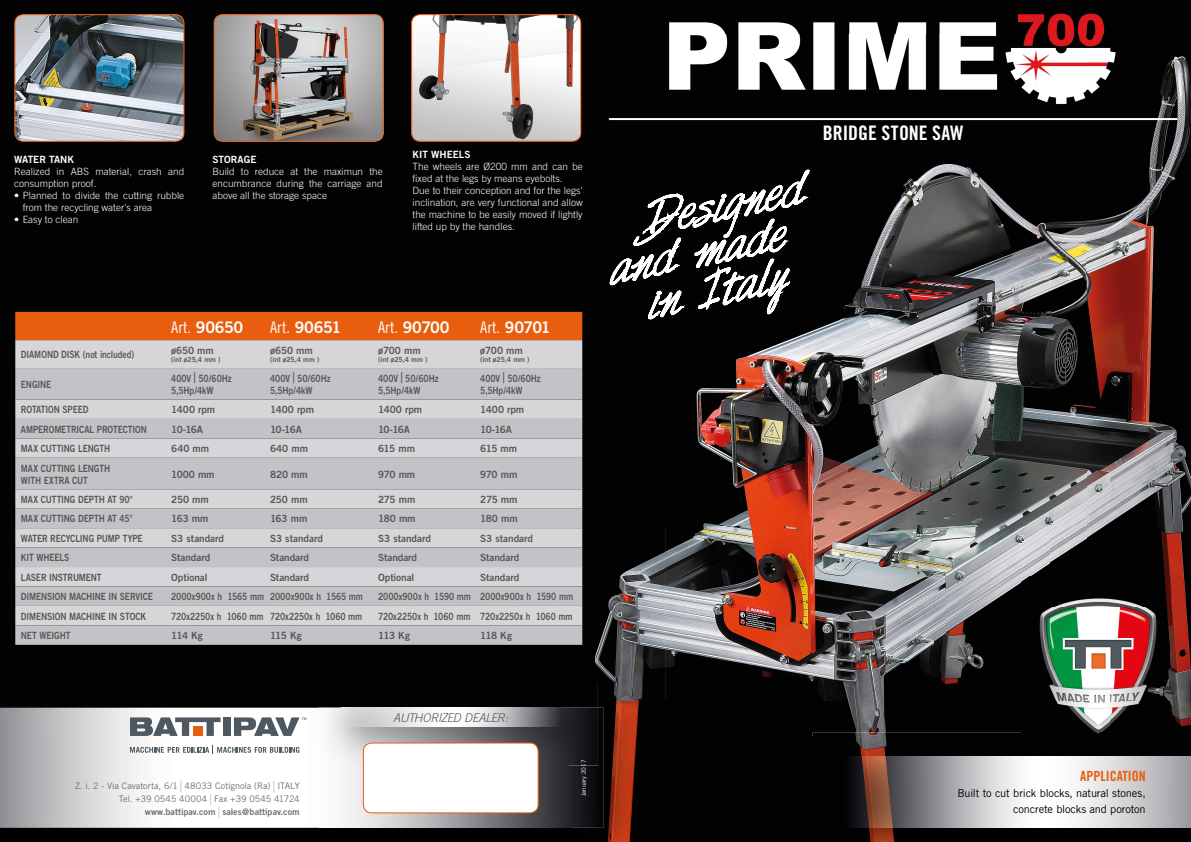
<style>
.page{position:relative;width:1191px;height:842px;background:#fff}
.page>*{position:absolute;margin:0;border:0;box-sizing:border-box;transform-origin:0 0}
.t1{font:20px "Trade Gothic Bold Cond Twenty";color:#fff}
.t2{font:16px "Trade Gothic Bold Two";letter-spacing:-.025em;color:#fff}
.t3{font:14px "Trade Gothic Bold Cond Twenty";color:#e85e0e}
.t4{font:italic 300 12px "Trade Gothic";letter-spacing:-.04em;color:#575756}
.t5{font:11px/16px "Trade Gothic";letter-spacing:-.015em;color:#000;text-align:right}
.t6{font:10px/12px "Trade Gothic Bold Two";letter-spacing:-.01em;color:#575756;scale:.85 1}
.t7{font:300 10px/12px "Trade Gothic";color:#fff}
.t8{font:10px "Trade Gothic Bold Two";letter-spacing:-.01em;color:#575756}
.t9{font:10px "Trade Gothic Bold Two";color:#fff}
.t10{font:9px/13px "Trade Gothic";letter-spacing:-.005em;color:#706f6f;text-align:right}
.t11{font:9px "Trade Gothic Bold Two";color:#706f6f}
.t12{font:7px "Trade Gothic Bold Two";letter-spacing:.005em;color:#575756}
.t13{font:6px "Trade Gothic";color:#fff}
.s1{font-family:"Trade Gothic Cond Eighteen"}
.s2{font-size:15px}
.s3{font-size:15.3px}
.s4{font-family:"Trade Gothic";font-size:15.3px}
</style>
<div class="page">
<div style="left:0;top:0;width:245px;height:683px;background:#020203"></div>
<img style="left:245px;top:0;width:946px;height:35px">
<img style="left:350px;top:35px;width:735px;height:491px">
<img style="left:1085px;top:35px;width:106px;height:561px">
<div style="left:245px;top:142px;width:105px;height:541px;background:#020203"></div>
<img style="left:350px;top:526px;width:315px;height:176px">
<img style="left:665px;top:526px;width:280px;height:211px">
<img style="left:945px;top:526px;width:105px;height:206px">
<img style="left:1050px;top:526px;width:36px;height:51px">
<img style="left:1169px;top:596px;width:22px;height:136px">
<div style="left:642px;top:702px;width:23px;height:140px;background:#020202"></div>
<div style="left:665px;top:737px;width:147px;height:105px;background:#020203"></div>
<svg style="left:608px;top:169px;width:218px;height:151px"></svg>
<hr style="left:609px;top:118px;width:567px;height:2px;background:#fff">
<svg style="left:1021px;top:577px;width:148px;height:155px;background:#57504a"></svg>
<img style="left:812px;top:732px;width:379px;height:110px">
<img style="left:837px;top:757px;width:354px;height:71px">
<img style="left:0;top:683px;width:319px;height:145px">
<img style="left:571px;top:683px;width:71px;height:159px">
<div style="left:0;top:828px;width:571px;height:14px;background:#010102"></div>
<img style="left:568px;top:708px;width:35px;height:120px">
<img style="left:341px;top:765px;width:227px;height:63px">
<img style="left:318px;top:683px;width:280px;height:82px">
<img style="left:342px;top:708px;width:218px;height:19px">
<div style="left:363px;top:743px;width:175px;height:70px;background:#fff;border-radius:9px"></div>
<div style="left:363px;top:742px;width:175px;height:71px;border:1px solid #e85e0e;border-radius:9px"></div>
<svg style="left:130px;top:717px;width:91px;height:19px"></svg>
<div style="left:223px;top:717px;width:7px;height:19px;background:#4d5860"></div>
<div style="left:193px;top:726px;width:9px;height:10px;background:#e85e0e"></div>
<svg style="left:234px;top:717px;width:72px;height:19px"></svg>
<svg style="left:130px;top:745px;width:169px;height:9px"></svg>
<div style="left:15px;top:312px;width:567px;height:28px;background:#e85e0e"></div>
<div style="left:15px;top:340px;width:567px;height:28px;background:#d6d6d9"></div>
<svg style="left:15px;top:368px;width:567px;height:277px;background:#c8c8cb"></svg>
<img style="left:15px;top:15px;width:169px;height:126px">
<div style="left:14px;top:14px;width:170px;height:128px;border:1px solid #e85e0e;border-radius:9px"></div>
<img style="left:214px;top:15px;width:169px;height:126px">
<div style="left:214px;top:14px;width:170px;height:128px;border:1px solid #e85e0e;border-radius:9px"></div>
<img style="left:412px;top:15px;width:169px;height:126px">
<div style="left:411px;top:14px;width:170px;height:128px;border:1px solid #e85e0e;border-radius:9px"></div>
<p class="t9" style="left:14px;top:153px;width:61px">WATER TANK</p>
<p class="t7" style="left:14px;top:165px;width:172px">Realized in ABS material, crash and consumption proof.</p>
<p class="t7" style="left:23px;top:189px;width:163px;text-indent:-8px">• Planned to divide the cutting rubble from the recycling water's area</p>
<p class="t7" style="left:14px;top:213px;width:66px">• Easy to clean</p>
<p class="t9" style="left:212px;top:153px;width:45px">STORAGE</p>
<p class="t7" style="left:212px;top:165px;width:172px;text-align:justify">Build to reduce at the maximun the encumbrance during the carriage and above all the storage space</p>
<p class="t9" style="left:412px;top:149px;width:60px">KIT WHEELS</p>
<p class="t7" style="left:412px;top:161px;width:172px">The wheels are Ø200 mm and can be fixed at the legs by means eyebolts.<br>Due to their conception and for the legs' inclination, are very functional and allow the machine to be easily moved if lightly lifted up by the handles.</p>
<h2 class="t2" style="left:171px;top:317px;width:74px"><span class="s1">Art.</span> 90650</h2>
<h2 class="t2" style="left:270px;top:317px;width:73px"><span class="s1">Art.</span> 90651</h2>
<h2 class="t2" style="left:378px;top:317px;width:73px"><span class="s1">Art.</span> 90700</h2>
<h2 class="t2" style="left:480px;top:317px;width:72px"><span class="s1">Art.</span> 90701</h2>
<p class="t6" style="left:21px;top:348px;width:135px">DIAMOND DISK (not included)</p>
<p class="t8" style="left:171px;top:344px;width:44px">ø650 mm</p>
<p class="t12" style="left:171px;top:355px;width:51px">(int ø25,4 mm )</p>
<p class="t8" style="left:270px;top:344px;width:44px">ø650 mm</p>
<p class="t12" style="left:270px;top:355px;width:51px">(int ø25,4 mm )</p>
<p class="t8" style="left:378px;top:344px;width:44px">ø700 mm</p>
<p class="t12" style="left:378px;top:355px;width:51px">(int ø25,4 mm )</p>
<p class="t8" style="left:480px;top:344px;width:44px">ø700 mm</p>
<p class="t12" style="left:480px;top:355px;width:51px">(int ø25,4 mm )</p>
<p class="t6" style="left:21px;top:378px;width:37px">ENGINE</p>
<p class="t6" style="left:171px;top:372px;width:73px">400V <span class="s2">|</span> 50/60Hz<br>5,5Hp/4kW</p>
<p class="t6" style="left:270px;top:372px;width:73px">400V <span class="s2">|</span> 50/60Hz<br>5,5Hp/4kW</p>
<p class="t6" style="left:378px;top:372px;width:73px">400V <span class="s2">|</span> 50/60Hz<br>5,5Hp/4kW</p>
<p class="t6" style="left:480px;top:372px;width:73px">400V <span class="s2">|</span> 50/60Hz<br>5,5Hp/4kW</p>
<p class="t6" style="left:21px;top:403px;width:81px">ROTATION SPEED</p>
<p class="t8" style="left:171px;top:403px;width:46px">1400 rpm</p>
<p class="t8" style="left:270px;top:403px;width:46px">1400 rpm</p>
<p class="t8" style="left:378px;top:403px;width:46px">1400 rpm</p>
<p class="t8" style="left:480px;top:403px;width:46px">1400 rpm</p>
<p class="t6" style="left:21px;top:423px;width:150px">AMPEROMETRICAL PROTECTION</p>
<p class="t8" style="left:171px;top:423px;width:33px">10-16A</p>
<p class="t8" style="left:270px;top:423px;width:33px">10-16A</p>
<p class="t8" style="left:378px;top:423px;width:33px">10-16A</p>
<p class="t8" style="left:480px;top:423px;width:33px">10-16A</p>
<p class="t6" style="left:21px;top:442px;width:106px">MAX CUTTING LENGTH</p>
<p class="t8" style="left:171px;top:442px;width:39px">640 mm</p>
<p class="t8" style="left:270px;top:442px;width:39px">640 mm</p>
<p class="t8" style="left:378px;top:442px;width:38px">615 mm</p>
<p class="t8" style="left:480px;top:442px;width:38px">615 mm</p>
<p class="t6" style="left:21px;top:462px;width:106px">MAX CUTTING LENGTH<br>WITH EXTRA CUT</p>
<p class="t8" style="left:171px;top:468px;width:45px">1000 mm</p>
<p class="t8" style="left:270px;top:468px;width:39px">820 mm</p>
<p class="t8" style="left:378px;top:468px;width:39px">970 mm</p>
<p class="t8" style="left:480px;top:468px;width:39px">970 mm</p>
<p class="t6" style="left:21px;top:493px;width:133px">MAX CUTTING DEPTH AT 90°</p>
<p class="t8" style="left:171px;top:493px;width:39px">250 mm</p>
<p class="t8" style="left:270px;top:493px;width:39px">250 mm</p>
<p class="t8" style="left:378px;top:493px;width:39px">275 mm</p>
<p class="t8" style="left:480px;top:493px;width:39px">275 mm</p>
<p class="t6" style="left:21px;top:513px;width:133px">MAX CUTTING DEPTH AT 45°</p>
<p class="t8" style="left:171px;top:513px;width:39px">163 mm</p>
<p class="t8" style="left:270px;top:513px;width:39px">163 mm</p>
<p class="t8" style="left:378px;top:513px;width:39px">180 mm</p>
<p class="t8" style="left:480px;top:513px;width:39px">180 mm</p>
<p class="t6" style="left:21px;top:532px;width:145px">WATER RECYCLING PUMP TYPE</p>
<p class="t8" style="left:171px;top:532px;width:54px">S3 standard</p>
<p class="t8" style="left:270px;top:532px;width:54px">S3 standard</p>
<p class="t8" style="left:378px;top:532px;width:54px">S3 standard</p>
<p class="t8" style="left:480px;top:532px;width:54px">S3 standard</p>
<p class="t6" style="left:21px;top:552px;width:58px">KIT WHEELS</p>
<p class="t8" style="left:171px;top:552px;width:41px">Standard</p>
<p class="t8" style="left:270px;top:552px;width:41px">Standard</p>
<p class="t8" style="left:378px;top:552px;width:41px">Standard</p>
<p class="t8" style="left:480px;top:552px;width:41px">Standard</p>
<p class="t6" style="left:21px;top:571px;width:96px">LASER INSTRUMENT</p>
<p class="t8" style="left:171px;top:571px;width:38px">Optional</p>
<p class="t8" style="left:270px;top:571px;width:41px">Standard</p>
<p class="t8" style="left:378px;top:571px;width:38px">Optional</p>
<p class="t8" style="left:480px;top:571px;width:41px">Standard</p>
<p class="t6" style="left:21px;top:590px;width:157px">DIMENSION MACHINE IN SERVICE</p>
<p class="t6" style="left:171px;top:590px;width:227px">2000x900x h 1565 mm 2000x900x h 1565 mm</p>
<p class="t6" style="left:378px;top:590px;width:231px">2000x900x h 1590 mm 2000x900x h 1590 mm</p>
<p class="t6" style="left:21px;top:610px;width:149px">DIMENSION MACHINE IN STOCK</p>
<p class="t6" style="left:171px;top:610px;width:226px">720x2250x h 1060 mm 720x2250x h 1060 mm</p>
<p class="t6" style="left:378px;top:610px;width:230px">720x2250x h 1060 mm 720x2250x h 1060 mm</p>
<p class="t6" style="left:21px;top:629px;width:60px">NET WEIGHT</p>
<p class="t8" style="left:171px;top:629px;width:33px">114 Kg</p>
<p class="t8" style="left:270px;top:629px;width:33px">115 Kg</p>
<p class="t8" style="left:378px;top:629px;width:33px">113 Kg</p>
<p class="t8" style="left:480px;top:629px;width:33px">118 Kg</p>
<p class="t4" style="left:393px;top:711px;width:117px">AUTHORIZED DEALER:</p>
<h1 class="t1" style="left:823px;top:121px;width:142px">BRIDGE STONE SAW</h1>
<p class="t10" style="left:75px;top:780px;width:226px">Z. i. 2 - Via Cavatorta, 6/1 <span class="s3">|</span> 48033 Cotignola (Ra) <span class="s3">|</span> ITALY<br>Tel. +39 0545 40004 <span class="s3">|</span> Fax +39 0545 41724</p>
<p class="t11" style="left:145px;top:807px;width:156px">www.battipav.com <span class="s4">|</span> sales@battipav.com</p>
<p class="t13" style="left:580px;top:796px;width:38px;rotate:-90deg">January 2017</p>
<h3 class="t3" style="left:1080px;top:768px;width:67px">APPLICATION</h3>
<p class="t5" style="left:957px;top:785px;width:190px">Built to cut brick blocks, natural stones, concrete blocks and poroton</p>
</div>
